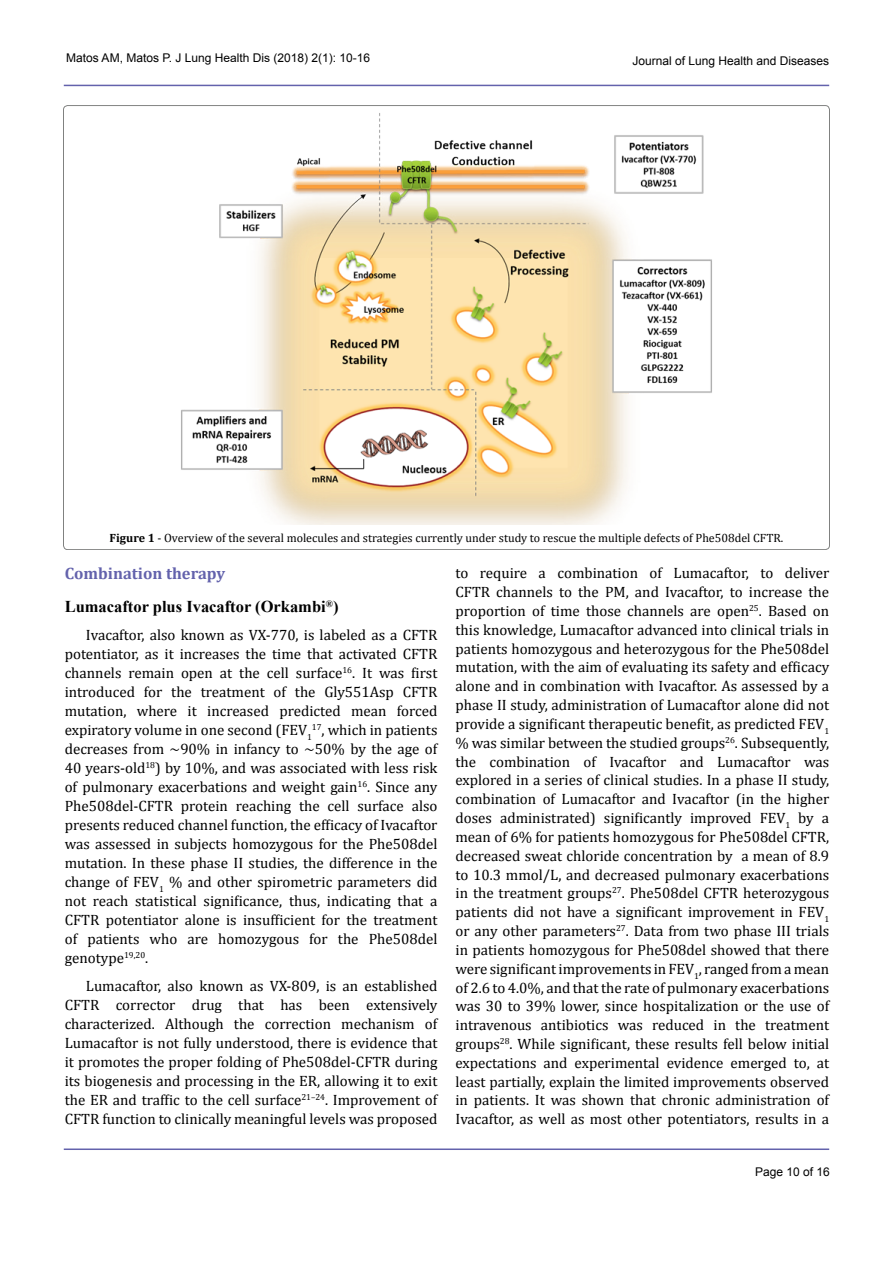
<style>
.page{position:relative;width:893px;height:1263px;background:#fff}
.page>*{position:absolute;margin:0;border:0;box-sizing:border-box;transform-origin:0 0}
.t1{font:700 16.5px "Times New Roman";color:#000}
.t2{font:700 16.5px "Cambria";color:#6362ac}
.t3{font:15px/18.8px "Cambria";color:#000;text-align:justify}
.t4{font:12px "Cambria";color:#000}
.t5{font:12px "Arial";color:#000}
.s1{font-weight:700}
</style>
<div class="page">
<hr style="left:64px;top:1148px;width:765px;height:2px;background:#6362ac">
<hr style="left:64px;top:85px;width:765px;height:1px;background:#6362ac">
<img style="left:181px;top:113px;width:531px;height:412px">
<p class="t5" style="left:66px;top:50px;width:305px">Matos AM, Matos P. J Lung Health Dis (2018) 2(1): 10-16</p>
<p class="t5" style="left:632px;top:53px;width:198px">Journal of Lung Health and Diseases</p>
<p class="t4" style="left:110px;top:531px;width:675px"><span class="s1">Figure 1</span> - Overview of the several molecules and strategies currently under study to rescue the multiple defects of Phe508del CFTR.</p>
<p class="t2" style="left:65px;top:562px;width:162px">Combination therapy</p>
<p class="t1" style="left:65px;top:595px;width:275px">Lumacaftor plus Ivacaftor (Orkambi<sup>®</sup>)</p>
<p class="t3" style="left:65px;top:625px;width:374px;text-indent:21px">Ivacaftor, also known as VX-770, is labeled as a CFTR potentiator, as it increases the time that activated CFTR channels remain open at the cell surface<sup>16</sup>. It was first introduced for the treatment of the Gly551Asp CFTR mutation, where it increased predicted mean forced expiratory volume in one second (FEV<sub>1</sub><sup>17</sup>, which in patients decreases from ~90% in infancy to ~50% by the age of 40 years-old<sup>18</sup>) by 10%, and was associated with less risk of pulmonary exacerbations and weight gain<sup>16</sup>. Since any Phe508del-CFTR protein reaching the cell surface also presents reduced channel function, the efficacy of Ivacaftor was assessed in subjects homozygous for the Phe508del mutation. In these phase II studies, the difference in the change of FEV<sub>1</sub> % and other spirometric parameters did not reach statistical significance, thus, indicating that a CFTR potentiator alone is insufficient for the treatment of patients who are homozygous for the Phe508del genotype<sup>19,20</sup>.</p>
<p class="t3" style="left:65px;top:976px;width:374px;text-indent:21px">Lumacaftor, also known as VX-809, is an established CFTR corrector drug that has been extensively characterized. Although the correction mechanism of Lumacaftor is not fully understood, there is evidence that it promotes the proper folding of Phe508del-CFTR during its biogenesis and processing in the ER, allowing it to exit the ER and traffic to the cell surface<sup>21–24</sup>. Improvement of CFTR function to clinically meaningful levels was proposed</p>
<p class="t3" style="left:455px;top:564px;width:375px">to require a combination of Lumacaftor, to deliver CFTR channels to the PM, and Ivacaftor, to increase the proportion of time those channels are open<sup>25</sup>. Based on this knowledge, Lumacaftor advanced into clinical trials in patients homozygous and heterozygous for the Phe508del mutation, with the aim of evaluating its safety and efficacy alone and in combination with Ivacaftor. As assessed by a phase II study, administration of Lumacaftor alone did not provide a significant therapeutic benefit, as predicted FEV<sub>1 </sub>% was similar between the studied groups<sup>26</sup>. Subsequently, the combination of Ivacaftor and Lumacaftor was explored in a series of clinical studies. In a phase II study, combination of Lumacaftor and Ivacaftor (in the higher doses administrated) significantly improved FEV<sub>1</sub> by a mean of 6% for patients homozygous for Phe508del CFTR, decreased sweat chloride concentration by a mean of 8.9 to 10.3 mmol/L, and decreased pulmonary exacerbations in the treatment groups<sup>27</sup>. Phe508del CFTR heterozygous patients did not have a significant improvement in FEV<sub>1 </sub>or any other parameters<sup>27</sup>. Data from two phase III trials in patients homozygous for Phe508del showed that there were significant improvements in FEV<sub>1</sub>, ranged from a mean of 2.6 to 4.0%, and that the rate of pulmonary exacerbations was 30 to 39% lower, since hospitalization or the use of intravenous antibiotics was reduced in the treatment groups<sup>28</sup>. While significant, these results fell below initial expectations and experimental evidence emerged to, at least partially, explain the limited improvements observed in patients. It was shown that chronic administration of Ivacaftor, as well as most other potentiators, results in a</p>
<p class="t5" style="left:755px;top:1164px;width:76px">Page 10 of 16</p>
</div>
